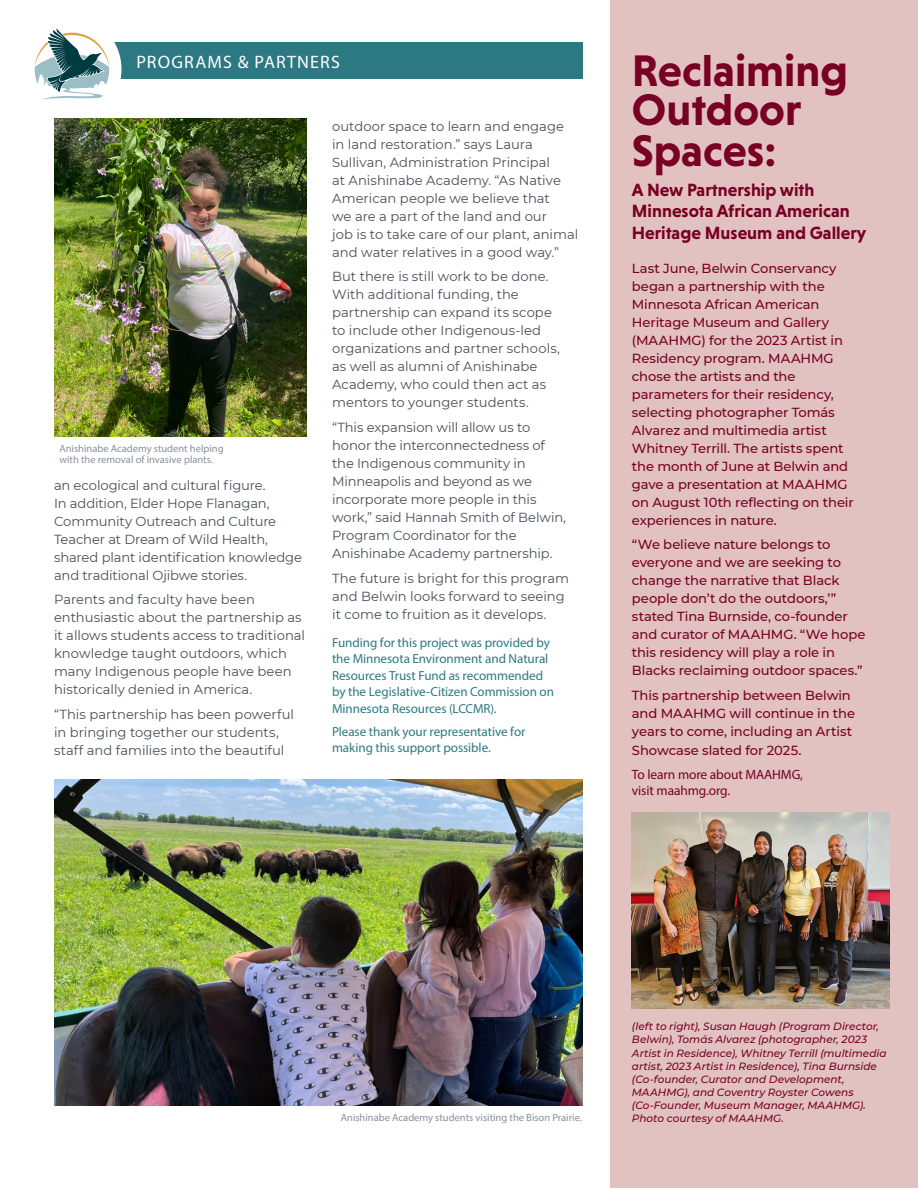
<style>
.page{position:relative;width:918px;height:1188px;background:#fff}
.page>*{position:absolute;margin:0;border:0;box-sizing:border-box;transform-origin:0 0}
.Headline_1{font:700 45px/39.8px "Niveau Grotesk";color:#790025}
.Headline_1-2{font:700 18px/21.6px "Niveau Grotesk";color:#790025}
.t1{font:18px "Myriad Pro";letter-spacing:.065em;color:#fff}
.Body_Copy{font:13.5px/16.2px "Myriad Pro";letter-spacing:-.01em;color:#790025}
.Body_Copy-2{font:13.2px/18px "Montserrat";letter-spacing:-.005em;color:#474f59}
.Body_Copy-3{font:500 13.2px/18px "Montserrat";letter-spacing:-.005em;color:#790025}
.Body_Copy-4{font:13.2px/16.5px "Myriad Pro";letter-spacing:-.005em;color:#2c7983}
.Body_Copy-5{font:italic 500 10.5px/13.2px "Montserrat";color:#790025}
.Photo_credit{font:10.5px/10.5px "Myriad Pro";color:#889099}
</style>
<div class="page">
<div style="left:82px;top:43px;width:796px;height:36px;background:#2c7983"></div>
<div style="left:14px;top:15px;width:108px;height:108px;background:#fff;border-radius:50%"></div>
<svg style="left:35px;top:28px;width:74px;height:72px"></svg>
<div style="left:583px;top:4px;width:108px;height:113px;background:#fff"></div>
<div style="left:611px;top:0;width:307px;height:1188px;background:#e1c2c1"></div>
<img style="left:632px;top:812px;width:258px;height:197px">
<img style="left:54px;top:780px;width:528px;height:325px">
<img style="left:54px;top:119px;width:253px;height:317px">
<p class="t1" style="left:136px;top:51px;width:205px">PROGRAMS &amp; PARTNERS</p>
<p class="Photo_credit" style="left:59px;top:443px;width:166px">Anishinabe Academy student helping with the removal of invasive plants.</p>
<p class="Body_Copy-2" style="left:54px;top:475px;width:250px">an ecological and cultural figure.<br>In addition, Elder Hope Flanagan, Community Outreach and Culture Teacher at Dream of Wild Health, shared plant identification knowledge and traditional Ojibwe stories.</p>
<p class="Body_Copy-2" style="left:54px;top:590px;width:253px">Parents and faculty have been enthusiastic about the partnership as it allows students access to traditional knowledge taught outdoors, which many Indigenous people have been historically denied in America.</p>
<p class="Body_Copy-2" style="left:54px;top:705px;width:242px">“This partnership has been powerful in bringing together our students, staff and families into the beautiful</p>
<p class="Body_Copy-2" style="left:332px;top:117px;width:248px">outdoor space to learn and engage in land restoration.” says Laura Sullivan, Administration Principal<br>at Anishinabe Academy. “As Native American people we believe that<br>we are a part of the land and our<br>job is to take care of our plant, animal and water relatives in a good way.”</p>
<p class="Body_Copy-2" style="left:332px;top:267px;width:229px">But there is still work to be done.<br>With additional funding, the partnership can expand its scope to include other Indigenous-led organizations and partner schools, as well as alumni of Anishinabe<br>Academy, who could then act as mentors to younger students.</p>
<p class="Body_Copy-2" style="left:332px;top:418px;width:235px">“This expansion will allow us to honor the interconnectedness of the Indigenous community in<br>Minneapolis and beyond as we incorporate more people in this work,” said Hannah Smith of Belwin,<br>Program Coordinator for the<br>Anishinabe Academy partnership.</p>
<p class="Body_Copy-2" style="left:332px;top:569px;width:238px">The future is bright for this program and Belwin looks forward to seeing it come to fruition as it develops.</p>
<p class="Body_Copy-4" style="left:332px;top:634px;width:223px">Funding for this project was provided by the Minnesota Environment and Natural Resources Trust Fund as recommended by the Legislative-Citizen Commission on Minnesota Resources (LCCMR).</p>
<p class="Body_Copy-4" style="left:332px;top:723px;width:195px">Please thank your representative for making this support possible.</p>
<p class="Headline_1" style="left:632px;top:50px;width:218px">Reclaiming<br>Outdoor<br>Spaces:</p>
<p class="Headline_1-2" style="left:632px;top:178px;width:236px">A New Partnership with<br>Minnesota African American<br>Heritage Museum and Gallery</p>
<p class="Body_Copy-3" style="left:632px;top:258px;width:223px">Last June, Belwin Conservancy began a partnership with the<br>Minnesota African American<br>Heritage Museum and Gallery (MAAHMG) for the 2023 Artist in<br>Residency program. MAAHMG chose the artists and the parameters for their residency, selecting photographer Tomás<br>Alvarez and multimedia artist<br>Whitney Terrill. The artists spent the month of June at Belwin and gave a presentation at MAAHMG on August 10th reflecting on their experiences in nature.</p>
<p class="Body_Copy-3" style="left:632px;top:535px;width:235px">“We believe nature belongs to everyone and we are seeking to change the narrative that Black people don’t do the outdoors,’” stated Tina Burnside, co-founder and curator of MAAHMG. “We hope this residency will play a role in<br>Blacks reclaiming outdoor spaces.”</p>
<p class="Body_Copy-3" style="left:632px;top:686px;width:225px">This partnership between Belwin and MAAHMG will continue in the years to come, including an Artist<br>Showcase slated for 2025.</p>
<p class="Body_Copy" style="left:632px;top:766px;width:173px">To learn more about MAAHMG, visit maahmg.org.</p>
<p class="Photo_credit" style="left:341px;top:1112px;width:243px">Anishinabe Academy students visiting the Bison Prairie.</p>
<p class="Body_Copy-5" style="left:632px;top:1020px;width:256px">(left to right), Susan Haugh (Program Director, Belwin), Tomás Alvarez (photographer, 2023<br>Artist in Residence), Whitney Terrill (multimedia artist, 2023 Artist in Residence), Tina Burnside (Co-founder, Curator and Development, MAAHMG), and Coventry Royster Cowens (Co-Founder, Museum Manager, MAAHMG).<br>Photo courtesy of MAAHMG.</p>
</div>
